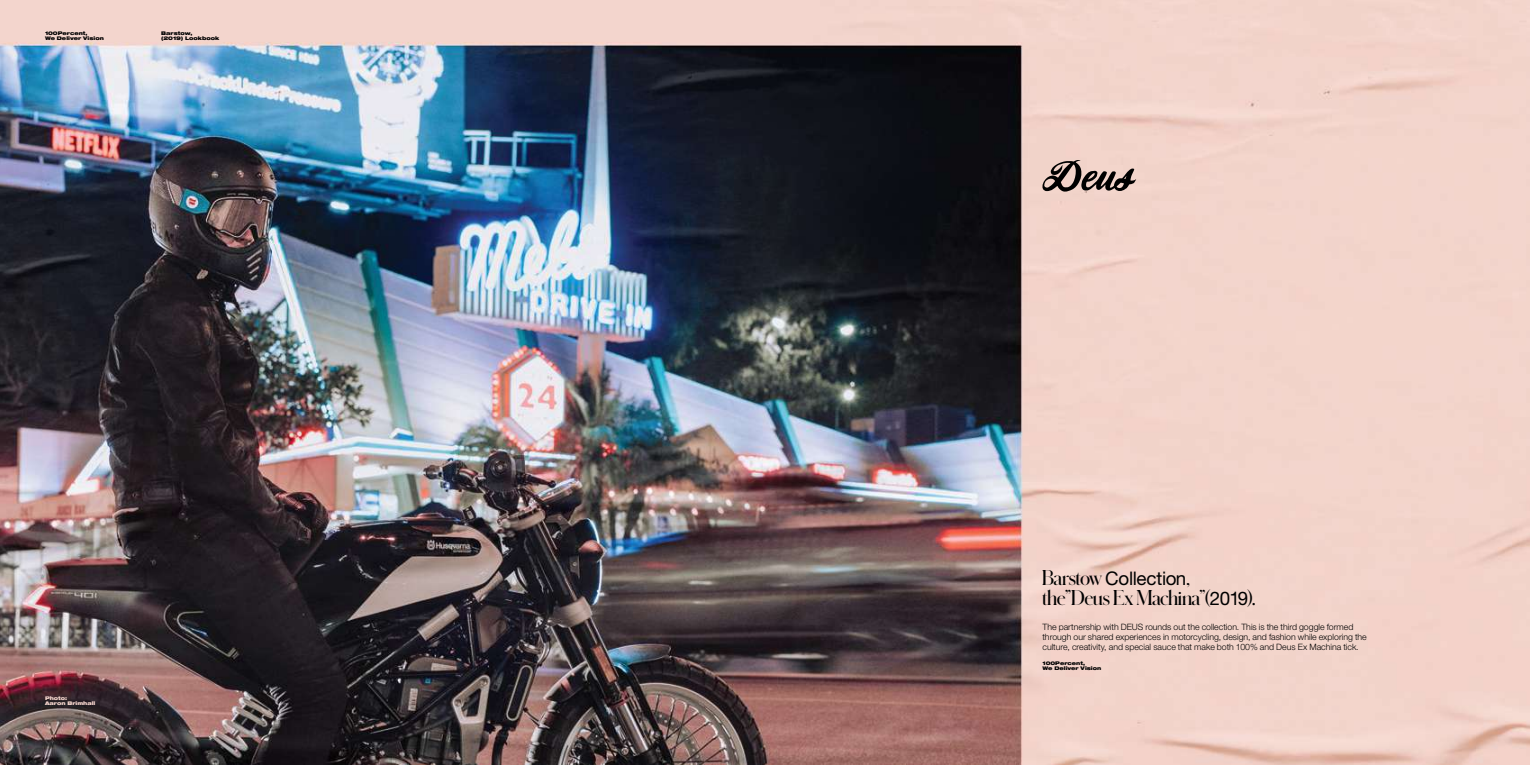
<style>
.page{position:relative;width:1530px;height:765px;background:#fff}
.page>*{position:absolute;margin:0;border:0;box-sizing:border-box;transform-origin:0 0}
.t1{font:600 20px "Schnyder L";letter-spacing:-.025em;color:#000}
.t2{font:18.75px "Helvetica Neue LT Pro";letter-spacing:-.015em;color:#000}
.t3{font:300 8.75px/10px "Helvetica Neue LT Pro";color:#000}
.t4{font:900 expanded 5px/5px "Helvetica Neue LT Pro";color:#000}
.t5{font:900 expanded 5px/5px "Helvetica Neue LT Pro";color:#f5d5cd}
.s1{font-family:"Schnyder L";font-weight:600;font-size:20px}
.s2{font-family:"Helvetica Neue LT Pro";font-weight:400;font-size:18.75px}
</style>
<div class="page">
<img style="left:0;top:0;width:1530px;height:765px">
<svg style="left:1042px;top:160px;width:94px;height:32px;background:#98857f"></svg>
<p class="t4" style="left:45px;top:31px;width:60px">100Percent,<br>We Deliver Vision</p>
<p class="t4" style="left:161px;top:31px;width:60px">Barstow,<br>(2019) Lookbook</p>
<p class="t5" style="left:45px;top:696px;width:52px">Photo:<br>Aaron Brimhall</p>
<h2 class="t2" style="left:1042px;top:567px;width:150px"><span class="s1">Barstow</span> Collection<span class="s1">,</span></h2>
<h1 class="t1" style="left:1042px;top:584px;width:215px">the”Deus Ex Machina”(<span class="s2">2019</span>).</h1>
<p class="t3" style="left:1042px;top:622px;width:326px">The partnership with DEUS rounds out the collection. This is the third goggle formed through our shared experiences in motorcycling, design, and fashion while exploring the culture, creativity, and special sauce that make both 100% and Deus Ex Machina tick.</p>
<p class="t4" style="left:1042px;top:661px;width:60px">100Percent,<br>We Deliver Vision</p>
</div>
